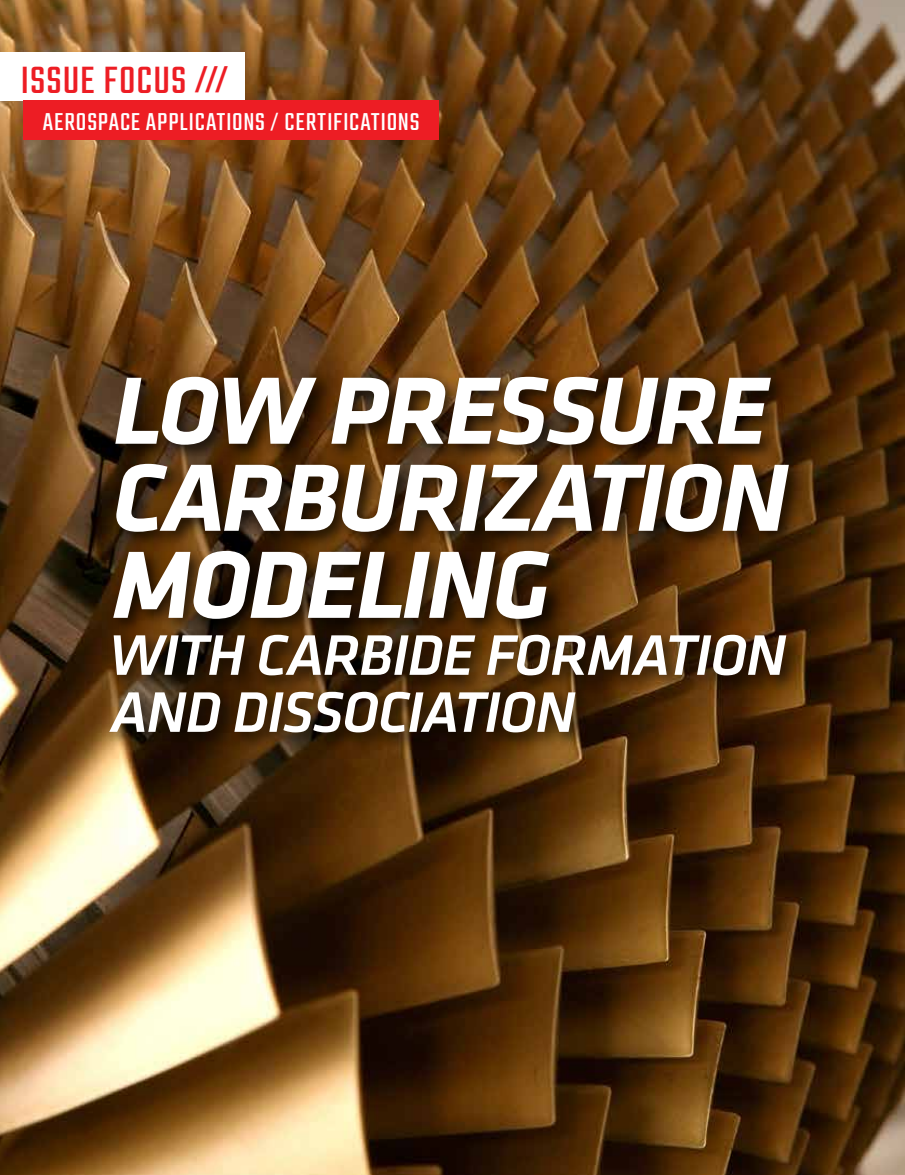
<style>
.page{position:relative;width:905px;height:1175px;background:#fff}
.page>*{position:absolute;margin:0;border:0;box-sizing:border-box;transform-origin:0 0}
.t1{font:italic 700 99px/87px "Klavika Basic";letter-spacing:-.03em;color:#fff}
.t2{font:italic 500 59.25px/57px "Klavika Basic";letter-spacing:-.03em;color:#fff}
.t3{font:42px "Teko";letter-spacing:.025em;color:#ed1d24}
.t4{font:27px "Teko";letter-spacing:.03em;color:#fff}
.s1{font-weight:500;font-size:32.7px}
.s2{font-size:21.75px}
</style>
<div class="page">
<img style="left:0;top:0;width:904px;height:1174px">
<div style="left:0;top:52px;width:244px;height:48px;background:#fff"></div>
<div style="left:23px;top:100px;width:416px;height:39px;background:#ed1d24"></div>
<div style="left:104px;top:370px;width:703px;height:381px;background:#000;opacity:.75"></div>
<h3 class="t3" style="left:21px;top:57px;width:209px">ISSUE FOCUS <span class="s1">///</span></h3>
<p class="t4" style="left:43px;top:106px;width:378px">AEROSPACE APPLICATIONS <span class="s2">/</span> CERTIFICATIONS</p>
<h1 class="t1" style="left:113px;top:363px;width:677px">LOW PRESSURE<br>CARBURIZATION<br>MODELING</h1>
<h2 class="t2" style="left:108px;top:625px;width:679px">WITH CARBIDE FORMATION<br>AND DISSOCIATION</h2>
</div>
